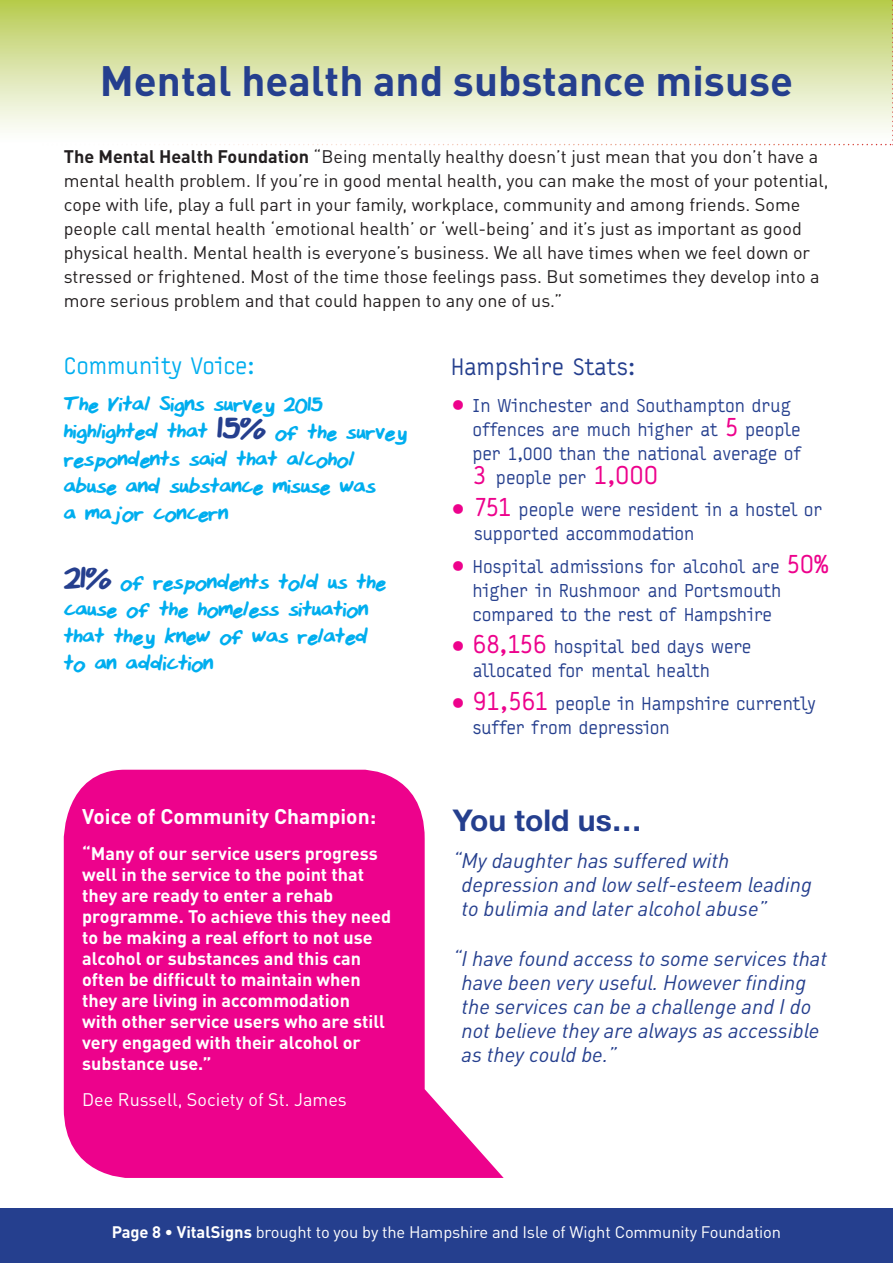
<style>
.page{position:relative;width:893px;height:1263px;background:#fff}
.page>*{position:absolute;margin:0;border:0;box-sizing:border-box;transform-origin:0 0}
.t1{font:700 42px "DIN Pro";color:#253f8e}
.t2{font:700 30px "Helvetica Neue LT";color:#253f8e}
.t3{font:24px/27px "Matts Handwriting";letter-spacing:-.02em;color:#00aeef}
.t4{font:24px "Typestar";letter-spacing:-.02em;color:#253f8e}
.t5{font:24px "Typestar";letter-spacing:-.01em;color:#00aeef}
.t6{font:italic 21px/24px "DIN Pro";color:#253f8e}
.t7{font:700 21px "DIN Pro";color:#fff}
.t8{font:18.75px/24px "Typestar";letter-spacing:-.015em;color:#253f8e}
.t9{font:18px/24px "DIN Pro";color:#231f20}
.t10{font:700 18px/21px "DIN Pro";color:#fff}
.t11{font:18px "DIN Pro";color:#fff}
.t12{font:16.5px "DIN Pro";letter-spacing:-.01em;color:#fff}
.s1{font-weight:700}
.s2{font-size:36px;color:#253f8e}
.s3{font-family:"DIN Pro";font-weight:700;font-size:30px;color:#ed028c}
.s4{font-size:27px;color:#ed028c}
</style>
<div class="page">
<div style="left:0;top:1209px;width:893px;height:54px;background:#253f8e"></div>
<svg style="left:0;top:0;width:893px;height:145px;background:#dce5ad"></svg>
<svg style="left:64px;top:770px;width:440px;height:408px;background:#ef229a"></svg>
<h1 class="t1" style="left:100px;top:46px;width:695px">Mental health and substance misuse</h1>
<p class="t9" style="left:64px;top:142px;width:766px"><span class="s1">The Mental Health Foundation</span> “Being mentally healthy doesn’t just mean that you don’t have a mental health problem. If you’re in good mental health, you can make the most of your potential, cope with life, play a full part in your family, workplace, community and among friends. Some people call mental health ‘emotional health’ or ‘well-being’ and it’s just as important as good physical health. Mental health is everyone’s business. We all have times when we feel down or stressed or frightened. Most of the time those feelings pass. But sometimes they develop into a more serious problem and that could happen to any one of us.”</p>
<h3 class="t5" style="left:64px;top:352px;width:192px">Community Voice:</h3>
<h3 class="t3" style="left:64px;top:393px;width:345px">The Vital Signs survey 2015 highlighted that <span class="s2">15%</span> of the survey respondents said that alcohol abuse and substance misuse was<br>a major concern</h3>
<h3 class="t3" style="left:64px;top:570px;width:324px"><span class="s2">21%</span> of respondents told us the cause of the homeless situation that they knew of was related to an addiction</h3>
<p class="t7" style="left:82px;top:799px;width:295px">Voice of Community Champion:</p>
<p class="t10" style="left:82px;top:841px;width:310px">“Many of our service users progress well in the service to the point that they are ready to enter a rehab programme. To achieve this they need to be making a real effort to not use alcohol or substances and this can often be difficult to maintain when they are living in accommodation<br>with other service users who are still very engaged with their alcohol or substance use.”</p>
<p class="t11" style="left:82px;top:1085px;width:266px">Dee Russell, Society of St. James</p>
<h3 class="t4" style="left:451px;top:354px;width:186px">Hampshire Stats:</h3>
<p class="t8" style="left:472px;top:394px;width:331px;text-indent:-22px"><span class="s3">•</span> In Winchester and Southampton drug offences are much higher at <span class="s4">5</span> people per 1,000 than the national average of<br><span class="s4">3</span> people per <span class="s4">1,000</span></p>
<p class="t8" style="left:474px;top:498px;width:350px;text-indent:-23px"><span class="s3">•</span> <span class="s4">751</span> people were resident in a hostel or supported accommodation</p>
<p class="t8" style="left:472px;top:555px;width:358px;text-indent:-22px"><span class="s3">•</span> Hospital admissions for alcohol are <span class="s4">50% </span>higher in Rushmoor and Portsmouth compared to the rest of Hampshire</p>
<p class="t8" style="left:472px;top:635px;width:281px;text-indent:-22px"><span class="s3">•</span> <span class="s4">68,156</span> hospital bed days were allocated for mental health</p>
<p class="t8" style="left:472px;top:692px;width:345px;text-indent:-22px"><span class="s3">•</span> <span class="s4">91,561</span> people in Hampshire currently suffer from depression</p>
<h2 class="t2" style="left:453px;top:802px;width:190px">You told us…</h2>
<p class="t6" style="left:462px;top:846px;width:352px;text-indent:-9px">“My daughter has suffered with depression and low self-esteem leading to bulimia and later alcohol abuse”</p>
<p class="t6" style="left:462px;top:944px;width:367px;text-indent:-9px">“I have found access to some services that have been very useful. However finding the services can be a challenge and I do not believe they are always as accessible as they could be.”</p>
<p class="t12" style="left:112px;top:1219px;width:671px"><span class="s1">Page 8 • VitalSigns</span> brought to you by the Hampshire and Isle of Wight Community Foundation</p>
</div>
